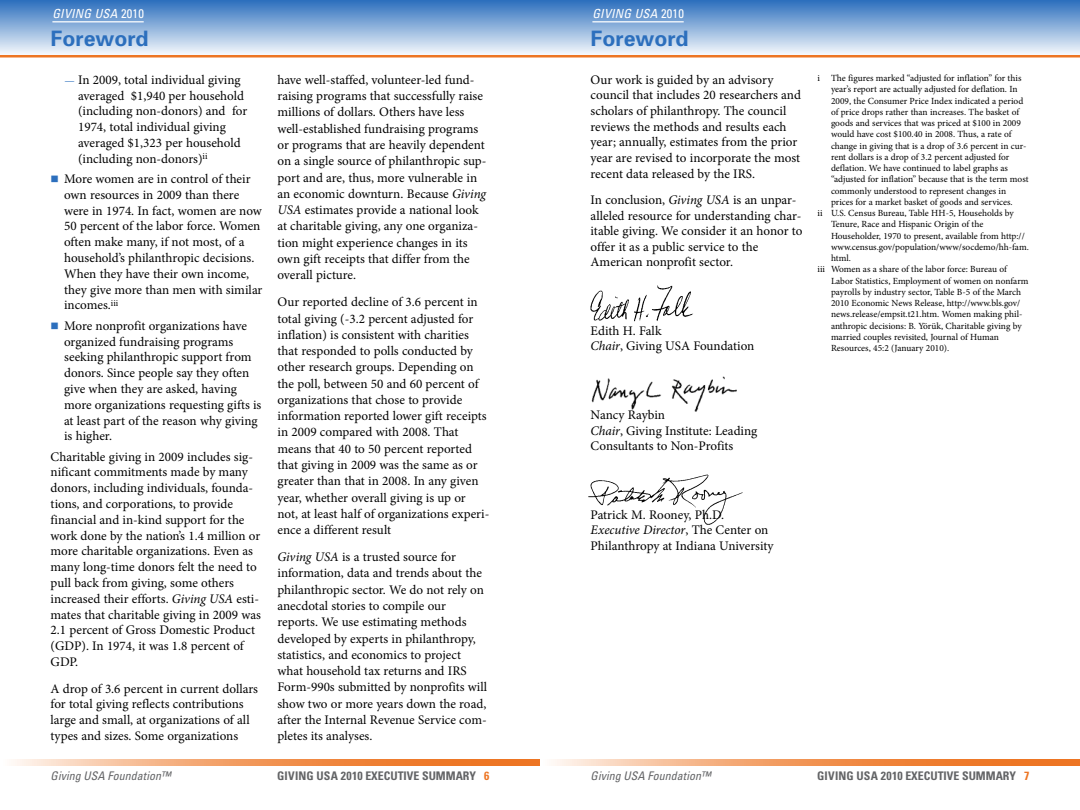
<style>
.page{position:relative;width:1080px;height:810px;background:#fff}
.page>*{position:absolute;margin:0;border:0;box-sizing:border-box;transform-origin:0 0}
.t1{font:700 21.25px "Univers";color:#2c6fbd}
.t2{font:13.12px/16.2px "Minion Pro";letter-spacing:-.005em;color:#000}
.t3{font:italic condensed 12.5px "Univers";letter-spacing:.02em;color:#fff}
.t4{font:700 condensed 11.88px "Univers";color:#636466}
.t5{font:italic condensed 11.88px "Univers";letter-spacing:.01em;color:#636466}
.t6{font:9.38px "Minion Pro";letter-spacing:-.005em;color:#000}
.s1{font-style:normal}
.s2{font-size:11.25px;color:#2c6fbd}
.s3{font-style:italic}
.s4{color:#ed7523}
</style>
<div class="page">
<svg style="left:553px;top:759px;width:527px;height:6px;background:#f29d63"></svg>
<div style="left:540px;top:0;width:540px;height:56px;background:linear-gradient(to bottom,#2c6fbd,#f5f9fc)"></div>
<hr style="left:540px;top:55px;width:540px;height:3px;background:#ed7523">
<svg style="left:13px;top:759px;width:527px;height:6px;background:#f29d63"></svg>
<div style="left:0;top:0;width:540px;height:56px;background:linear-gradient(to bottom,#2c6fbd,#f5f9fc)"></div>
<hr style="left:0;top:55px;width:540px;height:3px;background:#ed7523">
<hr style="left:52px;top:21px;width:92px;height:1px;background:#fff">
<hr style="left:592px;top:21px;width:92px;height:1px;background:#fff">
<img style="left:591px;top:376px;width:146px;height:36px">
<img style="left:590px;top:285px;width:103px;height:37px">
<img style="left:588px;top:474px;width:155px;height:51px">
<p class="t3" style="left:52px;top:5px;width:93px">GIVING USA <span class="s1">2010</span></p>
<p class="t3" style="left:592px;top:5px;width:93px">GIVING USA <span class="s1">2010</span></p>
<h1 class="t1" style="left:51px;top:25px;width:100px">Foreword</h1>
<h1 class="t1" style="left:591px;top:25px;width:100px">Foreword</h1>
<p class="t2" style="left:78px;top:72px;width:171px;line-height:15.8px;text-indent:-13px"><span class="s2">—</span> In 2009, total individual giving averaged $1,940 per household (including non-donors) and for<br>1974, total individual giving averaged $1,323 per household (including non-donors)<sup>ii</sup></p>
<p class="t2" style="left:64px;top:171px;width:200px;line-height:15.8px">More women are in control of their own resources in 2009 than there were in 1974. In fact, women are now<br>50 percent of the labor force. Women often make many, if not most, of a household’s philanthropic decisions.<br>When they have their own income, they give more than men with similar incomes.<sup>iii</sup></p>
<p class="t2" style="left:64px;top:318px;width:199px;line-height:15.8px">More nonprofit organizations have organized fundraising programs seeking philanthropic support from donors. Since people say they often give when they are asked, having more organizations requesting gifts is at least part of the reason why giving is higher.</p>
<p class="t2" style="left:51px;top:449px;width:212px;line-height:15.8px">Charitable giving in 2009 includes sig&shy;nificant commitments made by many donors, including individuals, founda&shy;tions, and corporations, to provide financial and in-kind support for the work done by the nation’s 1.4 million or more charitable organizations. Even as many long-time donors felt the need to pull back from giving, some others increased their efforts. <span class="s3">Giving USA</span> esti&shy;mates that charitable giving in 2009 was 2.1 percent of Gross Domestic Product (GDP). In 1974, it was 1.8 percent of GDP.</p>
<p class="t2" style="left:51px;top:681px;width:209px;line-height:15.8px">A drop of 3.6 percent in current dollars for total giving reflects contributions large and small, at organizations of all types and sizes. Some organizations</p>
<p class="t2" style="left:277px;top:72px;width:210px">have well-staffed, volunteer-led fund&shy;raising programs that successfully raise millions of dollars. Others have less well-established fundraising programs or programs that are heavily dependent on a single source of philanthropic sup&shy;port and are, thus, more vulnerable in an economic downturn. Because <span class="s3">Giving USA</span> estimates provide a national look at charitable giving, any one organiza&shy;tion might experience changes in its own gift receipts that differ from the overall picture.</p>
<p class="t2" style="left:277px;top:294px;width:213px">Our reported decline of 3.6 percent in total giving (-3.2 percent adjusted for inflation) is consistent with charities that responded to polls conducted by other research groups. Depending on the poll, between 50 and 60 percent of organizations that chose to provide information reported lower gift receipts in 2009 compared with 2008. That means that 40 to 50 percent reported that giving in 2009 was the same as or greater than that in 2008. In any given year, whether overall giving is up or not, at least half of organizations experi&shy;ence a different result</p>
<p class="t2" style="left:277px;top:549px;width:211px"><span class="s3">Giving USA</span> is a trusted source for information, data and trends about the philanthropic sector. We do not rely on anecdotal stories to compile our reports. We use estimating methods developed by experts in philanthropy, statistics, and economics to project what household tax returns and IRS Form-990s submitted by nonprofits will show two or more years down the road, after the Internal Revenue Service com&shy;pletes its analyses.</p>
<p class="t2" style="left:591px;top:72px;width:212px;line-height:15.6px">Our work is guided by an advisory council that includes 20 researchers and scholars of philanthropy. The council reviews the methods and results each year; annually, estimates from the prior year are revised to incorporate the most recent data released by the IRS.</p>
<p class="t2" style="left:591px;top:192px;width:213px;line-height:15.6px">In conclusion, <span class="s3">Giving USA</span> is an unpar&shy;alleled resource for understanding char&shy;itable giving. We consider it an honor to offer it as a public service to the American nonprofit sector.</p>
<p class="t2" style="left:591px;top:323px;width:165px;line-height:15.6px">Edith H. Falk<br><span class="s3">Chair</span>, Giving USA Foundation</p>
<p class="t6" style="left:818px;top:72px;width:205px">i The figures marked “adjusted for inflation” for this</p>
<p class="t6" style="left:831px;top:83px;width:188px">year’s report are actually adjusted for deflation. In</p>
<p class="t6" style="left:831px;top:94px;width:194px">2009, the Consumer Price Index indicated a period</p>
<p class="t6" style="left:831px;top:106px;width:190px">of price drops rather than increases. The basket of</p>
<p class="t6" style="left:831px;top:117px;width:191px">goods and services that was priced at $100 in 2009</p>
<p class="t6" style="left:831px;top:128px;width:182px">would have cost $100.40 in 2008. Thus, a rate of</p>
<p class="t6" style="left:831px;top:139px;width:197px">change in giving that is a drop of 3.6 percent in cur-</p>
<p class="t6" style="left:831px;top:151px;width:180px">rent dollars is a drop of 3.2 percent adjusted for</p>
<p class="t6" style="left:831px;top:162px;width:179px">deflation. We have continued to label graphs as</p>
<p class="t6" style="left:831px;top:173px;width:199px">“adjusted for inflation” because that is the term most</p>
<p class="t6" style="left:831px;top:184px;width:177px">commonly understood to represent changes in</p>
<p class="t6" style="left:831px;top:196px;width:183px">prices for a market basket of goods and services.</p>
<p class="t6" style="left:818px;top:207px;width:198px">ii U.S. Census Bureau, Table HH-5, Households by</p>
<p class="t6" style="left:831px;top:218px;width:154px">Tenure, Race and Hispanic Origin of the</p>
<p class="t6" style="left:831px;top:229px;width:195px">Householder, 1970 to present, available from http://</p>
<p class="t6" style="left:831px;top:241px;width:199px">www.census.gov/population/www/socdemo/hh-fam.</p>
<p class="t6" style="left:831px;top:252px;width:21px">html.</p>
<p class="t6" style="left:818px;top:263px;width:191px">iii Women as a share of the labor force: Bureau of</p>
<p class="t6" style="left:831px;top:274px;width:199px">Labor Statistics, Employment of women on nonfarm</p>
<p class="t6" style="left:831px;top:286px;width:192px">payrolls by industry sector, Table B-5 of the March</p>
<p class="t6" style="left:831px;top:297px;width:191px">2010 Economic News Release, http://www.bls.gov/</p>
<p class="t6" style="left:831px;top:308px;width:193px">news.release/empsit.t21.htm. Women making phil-</p>
<p class="t6" style="left:831px;top:319px;width:192px">anthropic decisions: B. Yörük, Charitable giving by</p>
<p class="t6" style="left:831px;top:331px;width:169px">married couples revisited, Journal of Human</p>
<p class="t6" style="left:831px;top:342px;width:120px">Resources, 45:2 (January 2010).</p>
<p class="t2" style="left:591px;top:407px;width:168px;line-height:15.6px">Nancy Raybin<br><span class="s3">Chair</span>, Giving Institute: Leading<br>Consultants to Non-Profits</p>
<p class="t2" style="left:591px;top:507px;width:184px;line-height:15.6px">Patrick M. Rooney, Ph.D.<br><span class="s3">Executive Director</span>, The Center on<br>Philanthropy at Indiana University</p>
<p class="t5" style="left:51px;top:769px;width:122px">Giving USA Foundation™</p>
<p class="t4" style="left:277px;top:769px;width:214px">GIVING USA 2010 EXECUTIVE SUMMARY <span class="s4">6</span></p>
<p class="t5" style="left:591px;top:768px;width:122px">Giving USA Foundation™</p>
<p class="t4" style="left:817px;top:769px;width:214px">GIVING USA 2010 EXECUTIVE SUMMARY <span class="s4">7</span></p>
</div>
